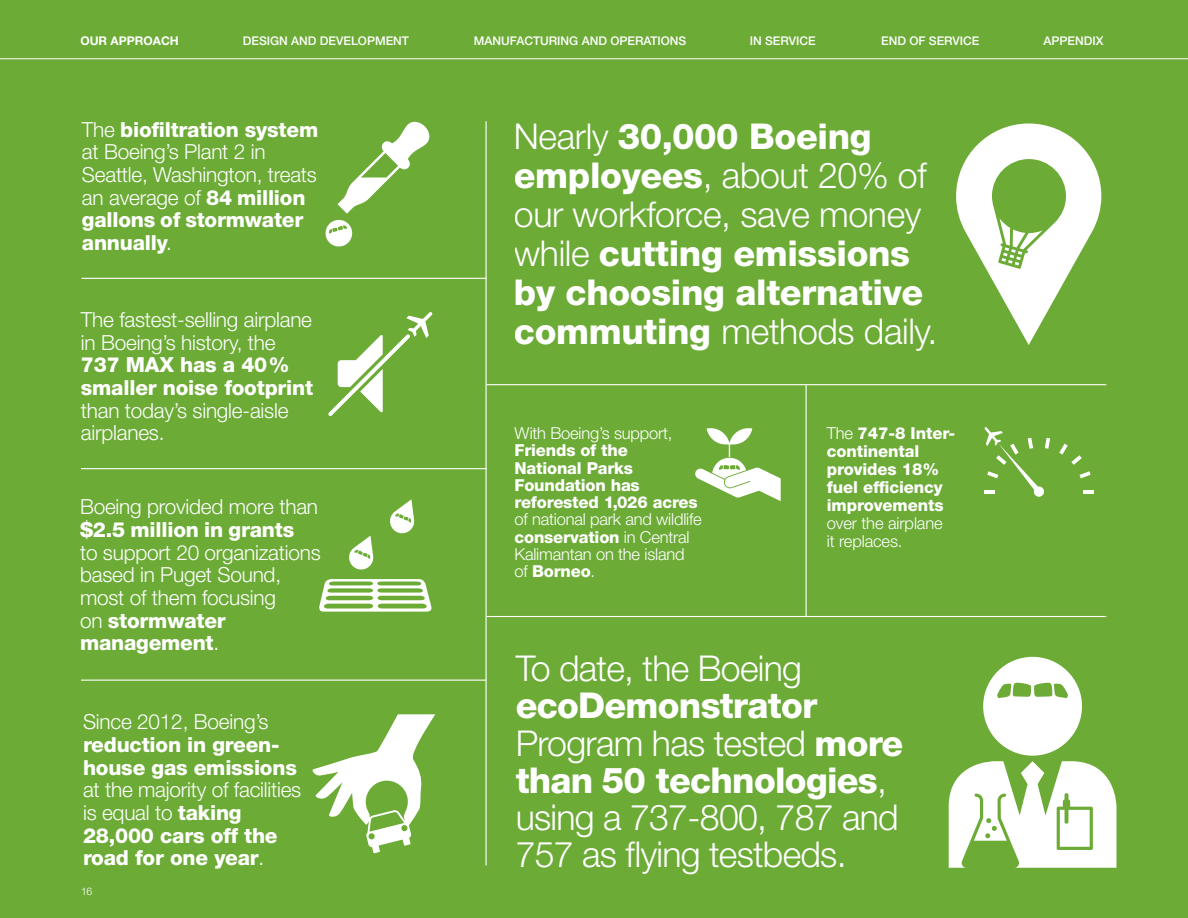
<style>
.page{position:relative;width:1188px;height:918px;background:#6cab36}
.page>*{position:absolute;margin:0;border:0;box-sizing:border-box;transform-origin:0 0}
.t1{font:800 35.7px/38.8px "Helvetica Neue LT Std";letter-spacing:-.01em;color:#fff}
.t2{font:300 35.7px/37.2px "Helvetica Neue LT Std";letter-spacing:-.02em;color:#fff}
.t3{font:300 20.85px/22.6px "Helvetica Neue LT Std";letter-spacing:-.01em;color:#fff}
.t4{font:800 20.85px/22.6px "Helvetica Neue LT Std";letter-spacing:-.01em;color:#fff}
.t5{font:300 16.5px/17.2px "Helvetica Neue LT Std";letter-spacing:-.01em;color:#fff}
.t6{font:800 16.5px/18px "Helvetica Neue LT Std";letter-spacing:-.01em;color:#fff}
.t7{font:500 12px "Helvetica Neue LT Std";color:#fff}
.t8{font:700 12px "Helvetica Neue LT Std";color:#fff}
.t9{font:300 10.5px "Helvetica Neue LT Std";color:#fff}
.s1{font-weight:800}
.s2{font-weight:300}
</style>
<div class="page">
<hr style="left:0;top:58px;width:1188px;height:1px;background:#fff">
<hr style="left:485px;top:121px;width:2px;height:744px;background:#fff">
<svg style="left:949px;top:657px;width:167px;height:211px"></svg>
<svg style="left:1059px;top:444px;width:23px;height:21px"></svg>
<svg style="left:1080px;top:471px;width:11px;height:7px"></svg>
<svg style="left:1083px;top:490px;width:10px;height:3px"></svg>
<svg style="left:984px;top:427px;width:66px;height:70px"></svg>
<svg style="left:956px;top:124px;width:145px;height:221px"></svg>
<svg style="left:695px;top:428px;width:86px;height:73px"></svg>
<hr style="left:806px;top:385px;width:1px;height:232px;background:#fff">
<hr style="left:487px;top:384px;width:619px;height:1px;background:#fff">
<hr style="left:487px;top:616px;width:619px;height:1px;background:#fff">
<svg style="left:312px;top:714px;width:123px;height:139px"></svg>
<svg style="left:325px;top:121px;width:105px;height:126px"></svg>
<svg style="left:319px;top:579px;width:113px;height:33px"></svg>
<svg style="left:349px;top:536px;width:24px;height:34px"></svg>
<svg style="left:390px;top:499px;width:24px;height:35px"></svg>
<svg style="left:328px;top:312px;width:105px;height:104px"></svg>
<hr style="left:82px;top:278px;width:405px;height:1px;background:#fff">
<hr style="left:81px;top:468px;width:406px;height:1px;background:#fff">
<hr style="left:81px;top:680px;width:405px;height:1px;background:#fff">
<p class="t8" style="left:80px;top:33px;width:100px">OUR APPROACH</p>
<p class="t7" style="left:243px;top:33px;width:168px">DESIGN AND DEVELOPMENT</p>
<p class="t7" style="left:474px;top:33px;width:214px">MANUFACTURING AND OPERATIONS</p>
<p class="t7" style="left:750px;top:33px;width:67px">IN SERVICE</p>
<p class="t7" style="left:881px;top:33px;width:100px">END OF SERVICE</p>
<p class="t7" style="left:1044px;top:33px;width:62px">APPENDIX</p>
<p class="t3" style="left:82px;top:117px;width:238px">The <span class="s1">biofiltration system </span>at Boeing’s Plant 2 in<br>Seattle, Washington, treats an average of <span class="s1">84 million gallons of stormwater annually</span>.</p>
<p class="t3" style="left:81px;top:308px;width:233px">The fastest-selling airplane in Boeing’s history, the</p>
<p class="t4" style="left:81px;top:353px;width:234px">737 MAX has a 40% smaller noise footprint</p>
<p class="t3" style="left:81px;top:398px;width:209px">than today’s single-aisle airplanes.</p>
<p class="t3" style="left:80px;top:495px;width:240px">Boeing provided more than</p>
<p class="t4" style="left:80px;top:518px;width:216px">$2.5 million in grants</p>
<p class="t3" style="left:80px;top:540px;width:242px">to support 20 organizations based in Puget Sound, most of them focusing<br>on <span class="s1">stormwater management</span>.</p>
<p class="t3" style="left:83px;top:710px;width:187px">Since 2012, Boeing’s</p>
<p class="t4" style="left:83px;top:733px;width:215px">reduction in green&shy;house gas emissions</p>
<p class="t4" style="left:83px;top:779px;width:220px"><span class="s2">at the majority of facilities is equal to</span> taking<br>28,000 cars off the road for one year<span class="s2">.</span></p>
<p class="t9" style="left:81px;top:885px;width:13px">16</p>
<h1 class="t1" style="left:514px;top:117px;width:425px"><span class="s2">Nearly</span> 30,000 Boeing employees<span class="s2">, about 20% of our workforce, save money while</span> cutting emissions by choosing alternative commuting <span class="s2">methods daily.</span></h1>
<p class="t5" style="left:514px;top:424px;width:159px">With Boeing’s support,</p>
<p class="t6" style="left:514px;top:442px;width:185px;line-height:17.2px">Friends of the<br>National Parks<br>Foundation has reforested 1,026 acres</p>
<p class="t5" style="left:514px;top:511px;width:189px">of national park and wildlife <span class="s1">conservation</span> in Central<br>Kalimantan on the island of <span class="s1">Borneo</span>.</p>
<p class="t6" style="left:827px;top:424px;width:130px"><span class="s2">The</span> 747-8 Inter&shy;continental provides 18% fuel efficiency improvements</p>
<p class="t5" style="left:827px;top:513px;width:118px;line-height:18px">over the airplane it replaces.</p>
<h1 class="t2" style="left:516px;top:649px;width:288px">To date, the Boeing</h1>
<h1 class="t2" style="left:516px;top:686px;width:389px"><span class="s1">ecoDemonstrator<br></span>Program has tested <span class="s1">more than 50 technologies</span>, using a 737-800, 787 and<br>757 as flying testbeds.</h1>
</div>
